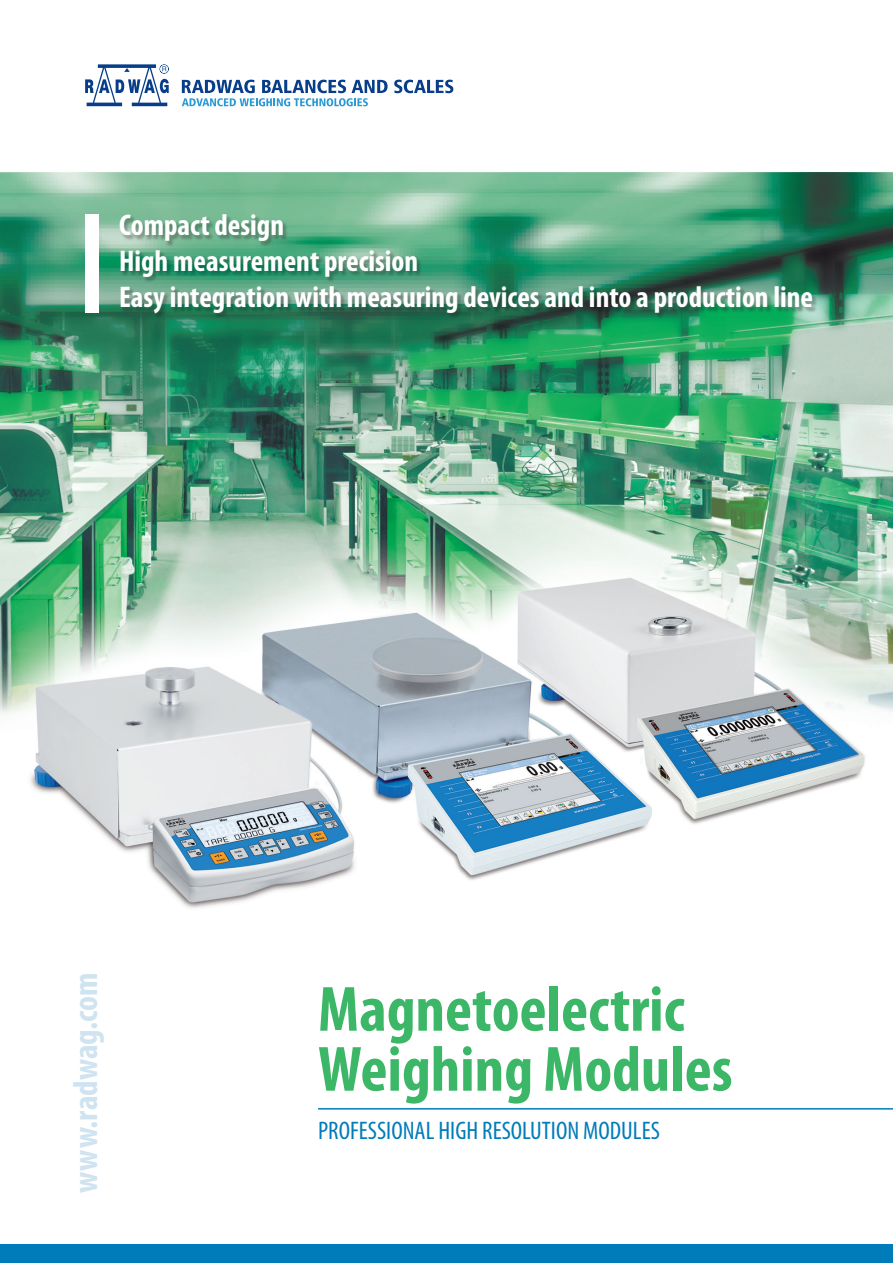
<style>
.page{position:relative;width:893px;height:1263px;background:#fff}
.page>*{position:absolute;margin:0;border:0;box-sizing:border-box;transform-origin:0 0}
.t1{font:700 condensed 64.5px/60px "Myriad Pro";color:#3cb767}
.t2{font:700 condensed 34.5px "Myriad Pro";color:#cfe3f1}
.t3{font:700 condensed 30px/36px "Myriad Pro";color:#fff}
.t4{font:condensed 25.5px "Myriad Pro";color:#007cba}
</style>
<div class="page">
<img style="left:0;top:79px;width:893px;height:1166px">
<svg style="left:85px;top:64px;width:84px;height:42px"></svg>
<svg style="left:394px;top:80px;width:59px;height:13px"></svg>
<svg style="left:182px;top:80px;width:206px;height:26px"></svg>
<div style="left:0;top:1245px;width:893px;height:18px;background:#007cba"></div>
<div style="left:85px;top:215px;width:14px;height:98px;background:#fff"></div>
<div style="left:120px;top:214px;width:698px;height:105px;background:#231f20;opacity:.3"></div>
<hr style="left:318px;top:1108px;width:575px;height:1px;background:#007cba">
<p class="t3" style="left:119px;top:206px;width:696px">Compact design<br>High measurement precision<br>Easy integration with measuring devices and into a production line</p>
<p class="t2" style="left:64px;top:1193px;width:222px;rotate:-90deg">www.radwag.com</p>
<h1 class="t1" style="left:318px;top:978px;width:416px">Magnetoelectric<br>Weighing Modules</h1>
<p class="t4" style="left:318px;top:1115px;width:343px">PROFESSIONAL HIGH RESOLUTION MODULES</p>
</div>
